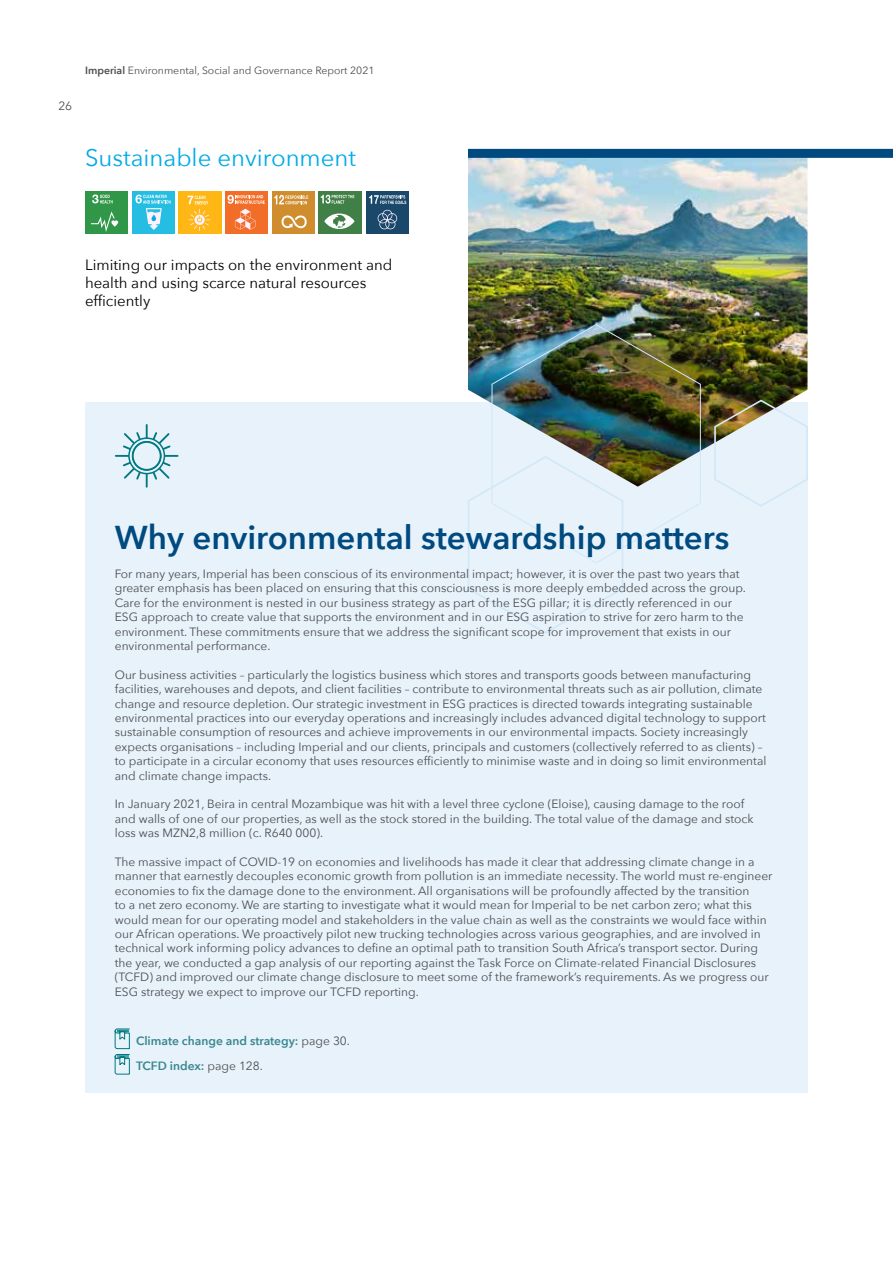
<style>
.page{position:relative;width:893px;height:1263px;background:#fff}
.page>*{position:absolute;margin:0;border:0;box-sizing:border-box;transform-origin:0 0}
.t1{font:600 33px "Avenir Next";color:#004a80}
.t2{font:24px "Avenir Next";color:#00abe6}
.t3{font:15px/18px "Avenir Next";color:#000}
.t4{font:12px/14.4px "Avenir Next";color:#4d4d4f}
.t5{font:600 12px/25.5px "Avenir Next";color:#39868f}
.t6{font:10.5px "Avenir Next";color:#4d4d4f}
.s1{font-weight:600}
.s2{font-weight:400;color:#4d4d4f}
</style>
<div class="page">
<div style="left:85px;top:403px;width:723px;height:690px;background:#e7f2fb"></div>
<img style="left:468px;top:158px;width:339px;height:293px">
<div style="left:85px;top:191px;width:43px;height:43px;background:#319748"></div>
<svg style="left:91px;top:211px;width:28px;height:21px"></svg>
<svg style="left:92px;top:195px;width:21px;height:8px"></svg>
<div style="left:132px;top:191px;width:42px;height:43px;background:#26bde2"></div>
<svg style="left:135px;top:195px;width:36px;height:35px"></svg>
<div style="left:179px;top:191px;width:42px;height:43px;background:#feb714"></div>
<svg style="left:188px;top:196px;width:22px;height:35px"></svg>
<div style="left:225px;top:191px;width:43px;height:43px;background:#f26d27"></div>
<svg style="left:227px;top:195px;width:38px;height:35px"></svg>
<div style="left:272px;top:191px;width:43px;height:43px;background:#d08d2e"></div>
<svg style="left:281px;top:215px;width:26px;height:14px"></svg>
<svg style="left:274px;top:195px;width:34px;height:9px"></svg>
<div style="left:319px;top:191px;width:42px;height:43px;background:#407f45"></div>
<svg style="left:324px;top:213px;width:31px;height:16px"></svg>
<svg style="left:321px;top:195px;width:33px;height:9px"></svg>
<div style="left:366px;top:191px;width:42px;height:43px;background:#19486a"></div>
<svg style="left:378px;top:210px;width:19px;height:19px"></svg>
<svg style="left:369px;top:195px;width:37px;height:9px"></svg>
<img style="left:491px;top:324px;width:210px;height:223px">
<svg style="left:468px;top:455px;width:156px;height:179px"></svg>
<svg style="left:713px;top:399px;width:95px;height:108px"></svg>
<div style="left:468px;top:149px;width:425px;height:9px;background:#004a80"></div>
<svg style="left:114px;top:1028px;width:16px;height:47px"></svg>
<svg style="left:115px;top:424px;width:64px;height:64px"></svg>
<div style="left:133px;top:442px;width:28px;height:28px;background:#e7f2fb;border-radius:50%"></div>
<div style="left:132px;top:441px;width:30px;height:30px;border:2px solid #007981;border-radius:50%"></div>
<p class="t4" style="left:58px;top:98px;width:15px">26</p>
<p class="t6" style="left:85px;top:62px;width:291px"><span class="s1">Imperial</span> Environmental, Social and Governance Report 2021</p>
<h2 class="t2" style="left:85px;top:137px;width:273px">Sustainable environment</h2>
<p class="t3" style="left:85px;top:255px;width:309px">Limiting our impacts on the environment and health and using scarce natural resources efficiently</p>
<h1 class="t1" style="left:115px;top:509px;width:616px">Why environmental stewardship matters</h1>
<p class="t4" style="left:115px;top:566px;width:633px">For many years, Imperial has been conscious of its environmental impact; however, it is over the past two years that greater emphasis has been placed on ensuring that this consciousness is more deeply embedded across the group.<br>Care for the environment is nested in our business strategy as part of the ESG pillar; it is directly referenced in our ESG approach to create value that supports the environment and in our ESG aspiration to strive for zero harm to the environment. These commitments ensure that we address the significant scope for improvement that exists in our environmental performance.</p>
<p class="t4" style="left:115px;top:667px;width:653px">Our business activities – particularly the logistics business which stores and transports goods between manufacturing facilities, warehouses and depots, and client facilities – contribute to environmental threats such as air pollution, climate change and resource depletion. Our strategic investment in ESG practices is directed towards integrating sustainable environmental practices into our everyday operations and increasingly includes advanced digital technology to support sustainable consumption of resources and achieve improvements in our environmental impacts. Society increasingly expects organisations – including Imperial and our clients, principals and customers (collectively referred to as clients) – to participate in a circular economy that uses resources efficiently to minimise waste and in doing so limit environmental and climate change impacts.</p>
<p class="t4" style="left:115px;top:796px;width:640px">In January 2021, Beira in central Mozambique was hit with a level three cyclone (Eloise), causing damage to the roof and walls of one of our properties, as well as the stock stored in the building. The total value of the damage and stock loss was MZN2,8 million (c. R640 000).</p>
<p class="t4" style="left:115px;top:854px;width:659px">The massive impact of COVID-19 on economies and livelihoods has made it clear that addressing climate change in a manner that earnestly decouples economic growth from pollution is an immediate necessity. The world must re-engineer economies to fix the damage done to the environment. All organisations will be profoundly affected by the transition<br>to a net zero economy. We are starting to investigate what it would mean for Imperial to be net carbon zero; what this would mean for our operating model and stakeholders in the value chain as well as the constraints we would face within our African operations. We proactively pilot new trucking technologies across various geographies, and are involved in technical work informing policy advances to define an optimal path to transition South Africa’s transport sector. During the year, we conducted a gap analysis of our reporting against the Task Force on Climate-related Financial Disclosures (TCFD) and improved our climate change disclosure to meet some of the framework’s requirements. As we progress our ESG strategy we expect to improve our TCFD reporting.</p>
<p class="t5" style="left:136px;top:1027px;width:215px">Climate change and strategy: <span class="s2">page 30.<br></span>TCFD index: <span class="s2">page 128.</span></p>
</div>
